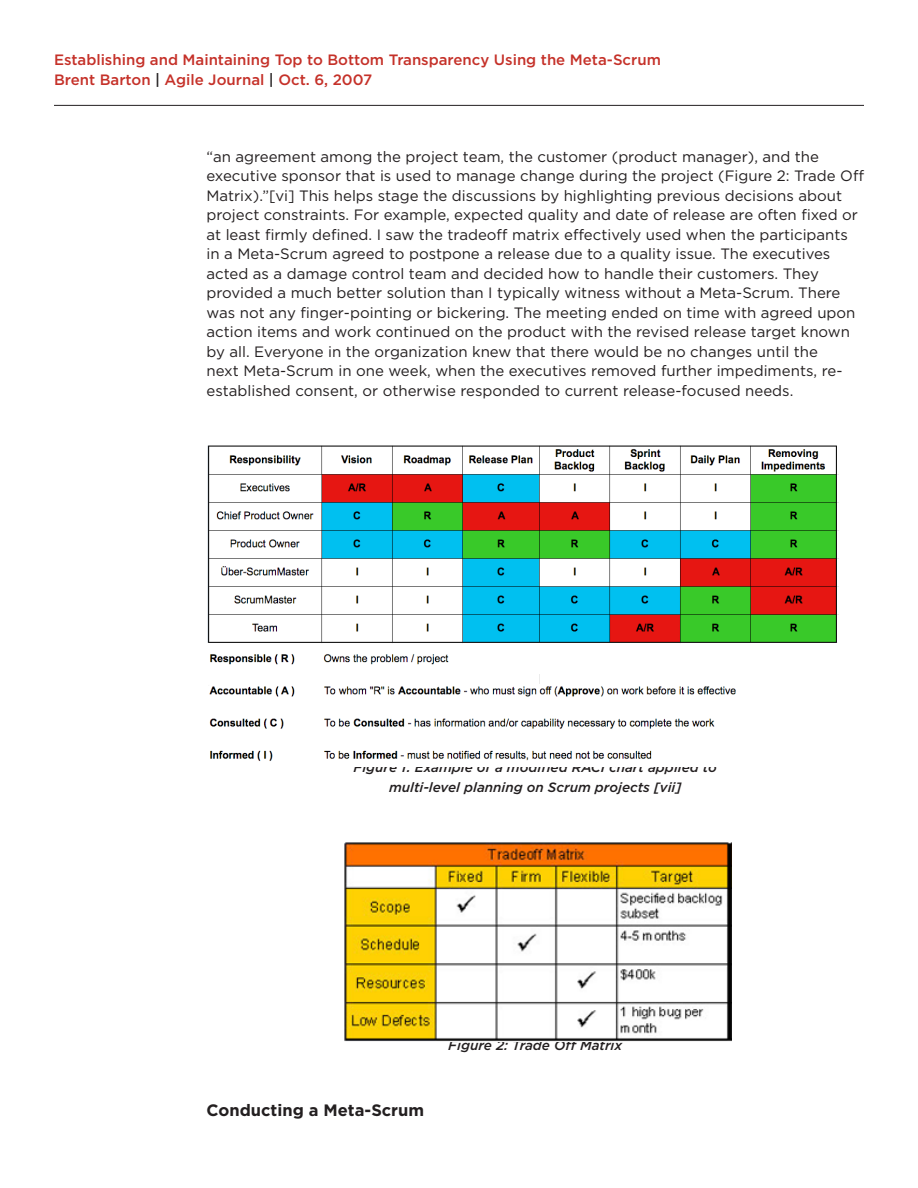
<style>
.page{position:relative;width:918px;height:1188px;background:#fff}
.page>*{position:absolute;margin:0;border:0;box-sizing:border-box;transform-origin:0 0}
.t1{font:700 16.5px "Gotham";color:#231f20}
.t2{font:15px/19.5px "Gotham";color:#231f20}
.t3{font:500 15px/19.5px "Gotham";color:#c53129}
.t4{font:italic 500 13.5px "Gotham";color:#231f20}
.s1{color:#231f20}
</style>
<div class="page">
<hr style="left:54px;top:105px;width:810px;height:1px;background:#231f20">
<img style="left:207px;top:445px;width:631px;height:316px">
<img style="left:345px;top:843px;width:386px;height:198px">
<p class="t3" style="left:54px;top:50px;width:608px">Establishing and Maintaining Top to Bottom Transparency Using the Meta-Scrum<br>Brent Barton <span class="s1">|</span> Agile Journal <span class="s1">|</span> Oct. 6, 2007</p>
<p class="t2" style="left:207px;top:147px;width:659px">“an agreement among the project team, the customer (product manager), and the executive sponsor that is used to manage change during the project (Figure 2: Trade Off Matrix).”[vi] This helps stage the discussions by highlighting previous decisions about project constraints. For example, expected quality and date of release are often fixed or at least firmly defined. I saw the tradeoff matrix effectively used when the participants in a Meta-Scrum agreed to postpone a release due to a quality issue. The executives acted as a damage control team and decided how to handle their customers. They provided a much better solution than I typically witness without a Meta-Scrum. There was not any finger-pointing or bickering. The meeting ended on time with agreed upon action items and work continued on the product with the revised release target known by all. Everyone in the organization knew that there would be no changes until the<br>next Meta-Scrum in one week, when the executives removed further impediments, re&shy;established consent, or otherwise responded to current release-focused needs.</p>
<p class="t4" style="left:354px;top:759px;width:365px">Figure 1: Example of a modified RACI chart applied to</p>
<p class="t4" style="left:389px;top:778px;width:294px">multi-level planning on Scrum projects [vii]</p>
<p class="t1" style="left:207px;top:1099px;width:219px">Conducting a Meta-Scrum</p>
<p class="t4" style="left:448px;top:1036px;width:175px">Figure 2: Trade Off Matrix</p>
</div>
